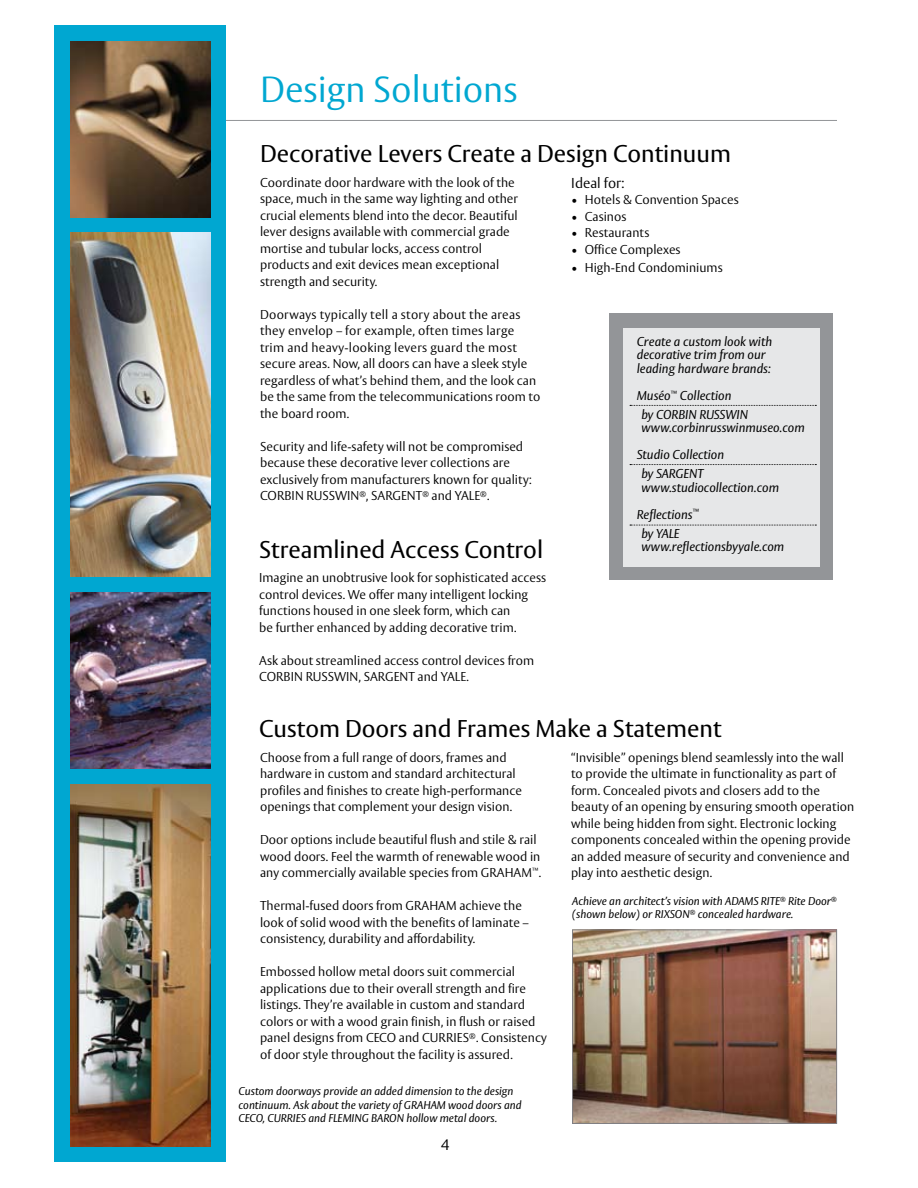
<style>
.page{position:relative;width:918px;height:1188px;background:#fff}
.page>*{position:absolute;margin:0;border:0;box-sizing:border-box;transform-origin:0 0}
.t1{font:300 36px "ASSA Vesta";color:#00a7d1}
.t2{font:24px "ASSA Vesta";color:#000}
.t3{font:300 15px "ASSA Vesta";color:#000}
.t4{font:300 14.25px "ASSA Vesta";color:#000}
.t5{font:300 12.75px/16.5px "ASSA Vesta";color:#000}
.t6{font:italic 12.75px/13.5px "ASSA Vesta";color:#000}
.t7{font:italic 11.25px/13.5px "ASSA Vesta";color:#000}
</style>
<div class="page">
<hr style="left:222px;top:120px;width:615px;height:1px;background:#939598">
<div style="left:54px;top:26px;width:172px;height:1136px;background:#00a7d1"></div>
<img style="left:70px;top:41px;width:140px;height:176px">
<img style="left:70px;top:233px;width:140px;height:343px">
<img style="left:70px;top:592px;width:140px;height:177px">
<img style="left:70px;top:785px;width:140px;height:362px">
<img style="left:574px;top:931px;width:261px;height:191px">
<div style="left:572px;top:929px;width:265px;height:195px;border:1px solid #807f83"></div>
<div style="left:609px;top:314px;width:224px;height:266px;background:#939598"></div>
<div style="left:623px;top:328px;width:196px;height:239px;background:#e6e7e8"></div>
<svg style="left:630px;top:405px;width:186px;height:1px"></svg>
<svg style="left:630px;top:464px;width:186px;height:1px"></svg>
<svg style="left:630px;top:525px;width:186px;height:1px"></svg>
<h1 class="t1" style="left:260px;top:68px;width:259px">Design Solutions</h1>
<h2 class="t2" style="left:260px;top:139px;width:472px">Decorative Levers Create a Design Continuum</h2>
<p class="t5" style="left:260px;top:174px;width:259px">Coordinate door hardware with the look of the space, much in the same way lighting and other crucial elements blend into the decor. Beautiful lever designs available with commercial grade mortise and tubular locks, access control products and exit devices mean exceptional strength and security.</p>
<p class="t5" style="left:260px;top:306px;width:282px">Doorways typically tell a story about the areas they envelop – for example, often times large trim and heavy-looking levers guard the most secure areas. Now, all doors can have a sleek style regardless of what’s behind them, and the look can be the same from the telecommunications room to the board room.</p>
<p class="t5" style="left:260px;top:438px;width:273px">Security and life-safety will not be compromised because these decorative lever collections are exclusively from manufacturers known for quality:<br>CORBIN RUSSWIN<sup>®</sup>, SARGENT<sup>®</sup> and YALE<sup>®</sup>.</p>
<h2 class="t2" style="left:259px;top:535px;width:285px">Streamlined Access Control</h2>
<p class="t5" style="left:259px;top:570px;width:289px">Imagine an unobtrusive look for sophisticated access control devices. We offer many intelligent locking functions housed in one sleek form, which can<br>be further enhanced by adding decorative trim.</p>
<p class="t5" style="left:259px;top:653px;width:277px">Ask about streamlined access control devices from<br>CORBIN RUSSWIN, SARGENT and YALE.</p>
<p class="t4" style="left:571px;top:174px;width:55px">Ideal for:</p>
<p class="t5" style="left:571px;top:192px;width:169px">• Hotels &amp; Convention Spaces</p>
<p class="t5" style="left:571px;top:209px;width:57px">• Casinos</p>
<p class="t5" style="left:571px;top:225px;width:80px">• Restaurants</p>
<p class="t5" style="left:571px;top:242px;width:111px">• Office Complexes</p>
<p class="t5" style="left:571px;top:260px;width:153px">• High-End Condominiums</p>
<p class="t6" style="left:637px;top:335px;width:137px">Create a custom look with decorative trim from our leading hardware brands:</p>
<p class="t6" style="left:641px;top:387px;width:108px;line-height:18.9px;text-indent:-4px">Muséo<sup>™</sup> Collection<br>by CORBIN RUSSWIN</p>
<p class="t6" style="left:637px;top:415px;width:169px;line-height:27px;text-indent:5px">www.corbinrusswinmuseo.com<br>Studio Collection</p>
<p class="t6" style="left:641px;top:468px;width:139px">by SARGENT www.studiocollection.com</p>
<p class="t6" style="left:641px;top:505px;width:59px;line-height:18.9px;text-indent:-5px">Reflections<sup>™ </sup>by YALE</p>
<p class="t6" style="left:641px;top:540px;width:145px">www.reflectionsbyyale.com</p>
<h2 class="t2" style="left:259px;top:714px;width:464px">Custom Doors and Frames Make a Statement</h2>
<p class="t5" style="left:260px;top:750px;width:263px">Choose from a full range of doors, frames and hardware in custom and standard architectural profiles and finishes to create high-performance openings that complement your design vision.</p>
<p class="t5" style="left:260px;top:832px;width:283px">Door options include beautiful flush and stile &amp; rail wood doors. Feel the warmth of renewable wood in any commercially available species from GRAHAM<sup>™</sup>.</p>
<p class="t5" style="left:260px;top:898px;width:270px">Thermal-fused doors from GRAHAM achieve the look of solid wood with the benefits of laminate – consistency, durability and affordability.</p>
<p class="t5" style="left:260px;top:964px;width:288px">Embossed hollow metal doors suit commercial applications due to their overall strength and fire listings. They’re available in custom and standard colors or with a wood grain finish, in flush or raised panel designs from CECO and CURRIES<sup>®</sup>. Consistency of door style throughout the facility is assured.</p>
<p class="t5" style="left:571px;top:750px;width:285px">“Invisible” openings blend seamlessly into the wall to provide the ultimate in functionality as part of form. Concealed pivots and closers add to the beauty of an opening by ensuring smooth operation while being hidden from sight. Electronic locking components concealed within the opening provide an added measure of security and convenience and play into aesthetic design.</p>
<p class="t7" style="left:572px;top:894px;width:175px">Achieve an architect’s vision with Adams</p>
<p class="t7" style="left:572px;top:894px;width:266px;text-indent:189px">Rite<sup>®</sup> Rite Door<sup>® </sup>(shown below) or Rixson<sup>®</sup> concealed hardware.</p>
<p class="t7" style="left:239px;top:1085px;width:285px">Custom doorways provide an added dimension to the design continuum. Ask about the variety of GRAHAM wood doors and<br>CECO, CURRIES and FLEMING BARON hollow metal doors.</p>
<p class="t3" style="left:441px;top:1136px;width:10px">4</p>
</div>
